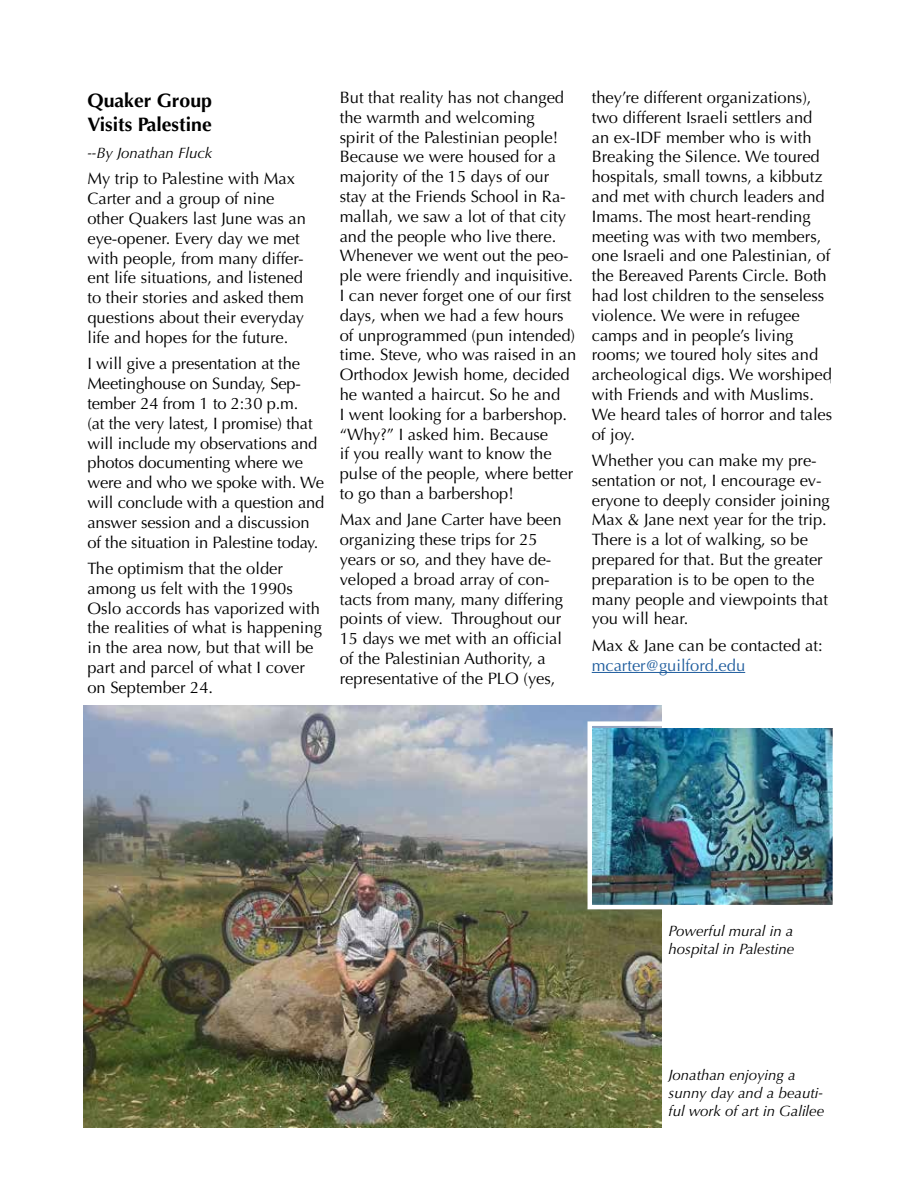
<style>
.page{position:relative;width:918px;height:1188px;background:#fff}
.page>*{position:absolute;margin:0;border:0;box-sizing:border-box;transform-origin:0 0}
.t1{font:700 19.5px/24.8px "Optima";color:#000}
.t2{font:16.5px/19.8px "Optima";color:#000}
.t3{font:16.5px "Optima";color:#215e9e}
.t4{font:italic 15px/18px "Optima";color:#000}
</style>
<div class="page">
<hr style="left:592px;top:672px;width:153px;height:1px;background:#215e9e">
<img style="left:84px;top:705px;width:578px;height:422px">
<img style="left:593px;top:728px;width:239px;height:176px">
<div style="left:588px;top:721px;width:249px;height:188px;border:4px solid #fff"></div>
<p class="t1" style="left:87px;top:88px;width:126px">Quaker Group<br>Visits Palestine</p>
<p class="t4" style="left:87px;top:144px;width:126px">--By Jonathan Fluck</p>
<p class="t2" style="left:87px;top:169px;width:220px">My trip to Palestine with Max<br>Carter and a group of nine other Quakers last June was an eye-opener. Every day we met with people, from many differ&shy;ent life situations, and listened to their stories and asked them questions about their everyday life and hopes for the future.</p>
<p class="t2" style="left:87px;top:354px;width:238px">I will give a presentation at the<br>Meetinghouse on Sunday, Sep&shy;tember 24 from 1 to 2:30 p.m.<br>(at the very latest, I promise) that will include my observations and photos documenting where we were and who we spoke with. We will conclude with a question and answer session and a discussion of the situation in Palestine today.</p>
<p class="t2" style="left:87px;top:559px;width:236px">The optimism that the older among us felt with the 1990s<br>Oslo accords has vaporized with the realities of what is happening in the area now, but that will be part and parcel of what I cover on September 24.</p>
<p class="t2" style="left:340px;top:88px;width:238px">But that reality has not changed the warmth and welcoming<br>spirit of the Palestinian people!<br>Because we were housed for a majority of the 15 days of our stay at the Friends School in Ra&shy;mallah, we saw a lot of that city and the people who live there.<br>Whenever we went out the peo&shy;ple were friendly and inquisitive.<br>I can never forget one of our first days, when we had a few hours of unprogrammed (pun intended) time. Steve, who was raised in an<br>Orthodox Jewish home, decided he wanted a haircut. So he and<br>I went looking for a barbershop. “Why?” I asked him. Because<br>if you really want to know the pulse of the people, where better to go than a barbershop!</p>
<p class="t2" style="left:340px;top:510px;width:225px">Max and Jane Carter have been organizing these trips for 25 years or so, and they have de&shy;veloped a broad array of con&shy;tacts from many, many differing points of view. Throughout our<br>15 days we met with an official of the Palestinian Authority, a representative of the PLO (yes,</p>
<p class="t2" style="left:592px;top:88px;width:242px">they’re different organizations), two different Israeli settlers and an ex-IDF member who is with<br>Breaking the Silence. We toured hospitals, small towns, a kibbutz and met with church leaders and<br>Imams. The most heart-rending meeting was with two members, one Israeli and one Palestinian, of the Bereaved Parents Circle. Both had lost children to the senseless violence. We were in refugee camps and in people’s living rooms; we toured holy sites and archeological digs. We worshiped with Friends and with Muslims.<br>We heard tales of horror and tales of joy.</p>
<p class="t2" style="left:592px;top:451px;width:240px">Whether you can make my pre&shy;sentation or not, I encourage ev&shy;eryone to deeply consider joining<br>Max &amp; Jane next year for the trip.<br>There is a lot of walking, so be prepared for that. But the greater preparation is to be open to the many people and viewpoints that you will hear.</p>
<p class="t2" style="left:592px;top:636px;width:232px">Max &amp; Jane can be contacted at:</p>
<p class="t3" style="left:592px;top:656px;width:155px">mcarter@guilford.edu</p>
<p class="t4" style="left:669px;top:922px;width:127px">Powerful mural in a hospital in Palestine</p>
<p class="t4" style="left:669px;top:1066px;width:157px">Jonathan enjoying a sunny day and a beauti&shy;ful work of art in Galilee</p>
</div>
